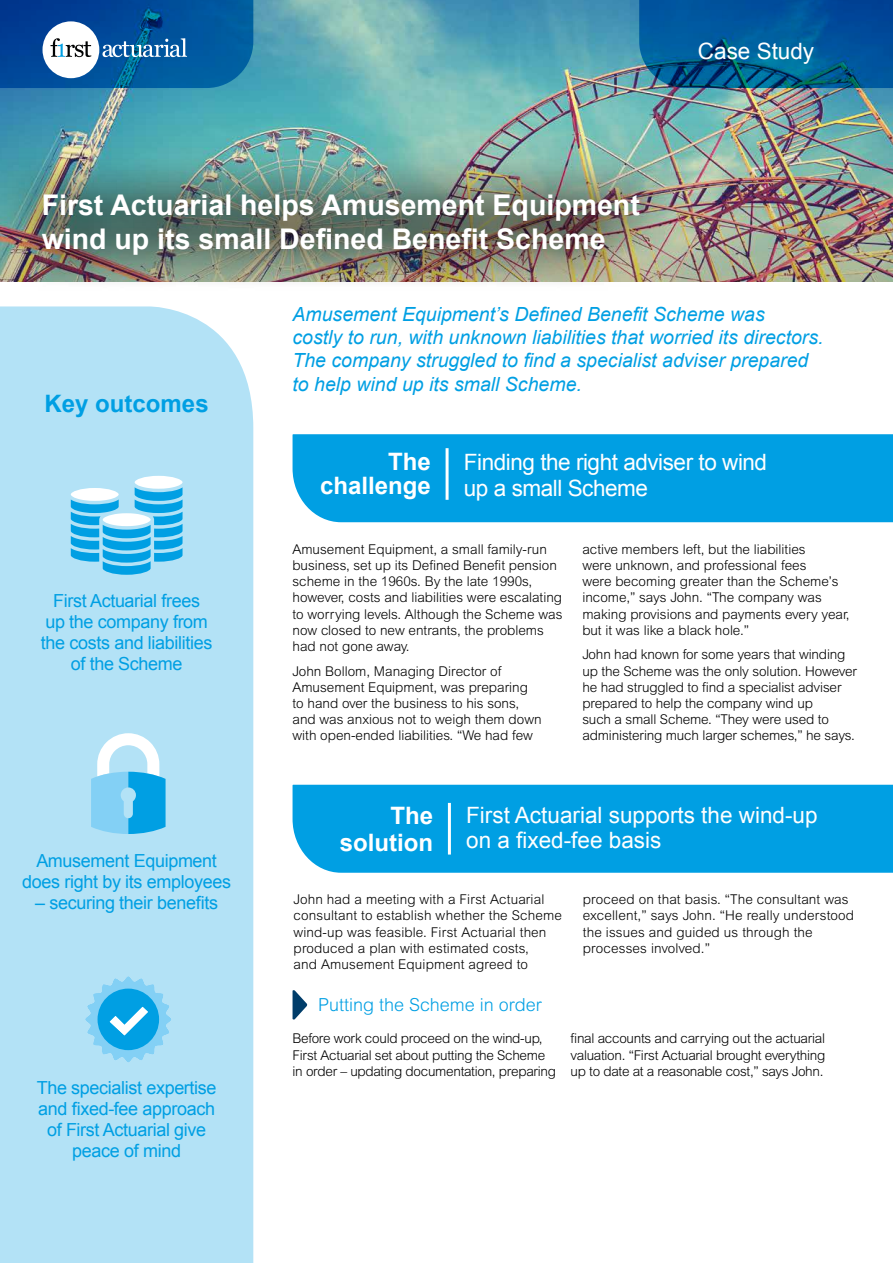
<style>
.page{position:relative;width:893px;height:1263px;background:#fff}
.page>*{position:absolute;margin:0;border:0;box-sizing:border-box;transform-origin:0 0}
.t1{font:700 28.5px/34.2px "Arial";color:#fff}
.t2{font:700 24px/27px "Arial";color:#fff;text-align:right}
.t3{font:700 24px "Arial";color:#009fe3}
.t4{font:22.5px/25.5px "Arial";color:#fff}
.t5{font:22.5px/25.5px "Arial";letter-spacing:-.02em;color:#fff}
.t6{font:italic 19.5px/23.4px "Arial";color:#009fe3}
.t7{font:18px/21px "Arial";letter-spacing:-.02em;color:#009fe3;text-align:center}
.t8{font:300 18px "Arial";color:#009fe3}
.t9{font:300 13.5px/16.2px "Arial";color:#000}
.t10{font:300 13.5px/16.2px "Arial";letter-spacing:-.02em;color:#000}
</style>
<div class="page">
<img style="left:0;top:0;width:893px;height:116px">
<img style="left:0;top:116px;width:893px;height:165px">
<svg style="left:639px;top:0;width:254px;height:88px;background:#025896"></svg>
<div style="left:0;top:306px;width:253px;height:957px;background:#b3e2f6"></div>
<div style="left:1px;top:152px;width:679px;height:142px;background:#000;opacity:.93"></div>
<svg style="left:0;top:0;width:253px;height:88px;background:#2166a6"></svg>
<svg style="left:71px;top:476px;width:112px;height:99px;background:#6fc8ee"></svg>
<div style="left:293px;top:785px;width:600px;height:88px;background:#009fe3"></div>
<hr style="left:448px;top:803px;width:3px;height:51px;background:#fff">
<div style="left:293px;top:434px;width:600px;height:88px;background:#009fe3"></div>
<hr style="left:446px;top:448px;width:3px;height:52px;background:#fff">
<svg style="left:293px;top:990px;width:15px;height:30px"></svg>
<svg style="left:91px;top:733px;width:75px;height:101px;background:#83d0f2"></svg>
<svg style="left:85px;top:976px;width:87px;height:86px;background:#6ac6ef"></svg>
<h1 class="t1" style="left:42px;top:189px;width:600px">First Actuarial helps Amusement Equipment wind up its small Defined Benefit Scheme</h1>
<h3 class="t4" style="left:698px;top:38px;width:118px">Case Study</h3>
<h2 class="t3" style="left:45px;top:388px;width:166px">Key outcomes</h2>
<h3 class="t7" style="left:41px;top:590px;width:173px">First Actuarial frees<br>up the company from the costs and liabilities of the Scheme</h3>
<h3 class="t7" style="left:22px;top:850px;width:210px">Amusement Equipment does right by its employees</h3>
<h3 class="t7" style="left:35px;top:892px;width:184px">– securing their benefits</h3>
<h3 class="t7" style="left:37px;top:1078px;width:181px">The specialist expertise and fixed-fee approach of First Actuarial give peace of mind</h3>
<h3 class="t6" style="left:293px;top:302px;width:533px">Amusement Equipment’s Defined Benefit Scheme was<br>costly to run, with unknown liabilities that worried its directors.<br>The company struggled to find a specialist adviser prepared to help wind up its small Scheme.</h3>
<h2 class="t2" style="left:320px;top:451px;width:112px;line-height:24px">The challenge</h2>
<h3 class="t5" style="left:464px;top:450px;width:305px">Finding the right adviser to wind up a small Scheme</h3>
<p class="t9" style="left:293px;top:541px;width:271px">Amusement Equipment, a small family-run business, set up its Defined Benefit pension scheme in the 1960s. By the late 1990s, however, costs and liabilities were escalating to worrying levels. Although the Scheme was now closed to new entrants, the problems had not gone away.</p>
<p class="t9" style="left:293px;top:663px;width:251px">John Bollom, Managing Director of Amusement Equipment, was preparing to hand over the business to his sons, and was anxious not to weigh them down with open-ended liabilities. “We had few</p>
<p class="t9" style="left:582px;top:541px;width:269px">active members left, but the liabilities<br>were unknown, and professional fees<br>were becoming greater than the Scheme’s income,” says John. “The company was making provisions and payments every year, but it was like a black hole.”</p>
<p class="t9" style="left:582px;top:646px;width:276px">John had known for some years that winding up the Scheme was the only solution. However he had struggled to find a specialist adviser prepared to help the company wind up<br>such a small Scheme. “They were used to administering much larger schemes,” he says.</p>
<h2 class="t2" style="left:340px;top:803px;width:95px">The solution</h2>
<h3 class="t4" style="left:466px;top:802px;width:353px">First Actuarial supports the wind-up on a fixed-fee basis</h3>
<p class="t9" style="left:294px;top:891px;width:270px">John had a meeting with a First Actuarial consultant to establish whether the Scheme wind-up was feasible. First Actuarial then produced a plan with estimated costs,<br>and Amusement Equipment agreed to</p>
<p class="t9" style="left:583px;top:891px;width:273px">proceed on that basis. “The consultant was excellent,” says John. “He really understood the issues and guided us through the processes involved.”</p>
<h3 class="t8" style="left:318px;top:994px;width:225px">Putting the Scheme in order</h3>
<p class="t10" style="left:293px;top:1030px;width:265px">Before work could proceed on the wind-up,<br>First Actuarial set about putting the Scheme in order – updating documentation, preparing</p>
<p class="t9" style="left:570px;top:1030px;width:256px;text-align:justify">final accounts and carrying out the actuarial valuation. “First Actuarial brought everything up to date at a reasonable cost,” says John.</p>
</div>
